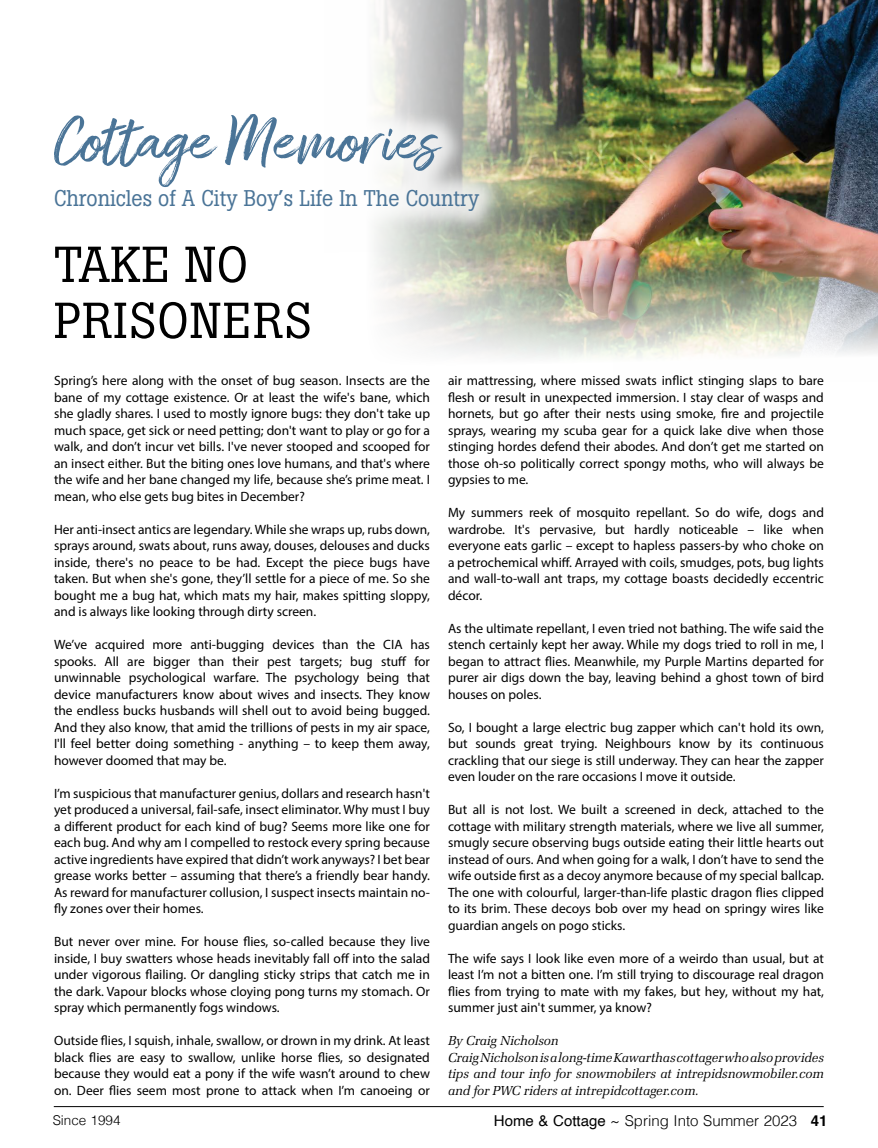
<style>
.page{position:relative;width:878px;height:1148px;background:#fff}
.page>*{position:absolute;margin:0;border:0;box-sizing:border-box;transform-origin:0 0}
.t1{font:66px "Amithen";color:#4a7497}
.t2{font:49.95px/55.9px "Boton";letter-spacing:.02em;color:#000}
.t3{font:22.5px "Boton";color:#4a7497;scale:.95 1}
.t4{font:300 15px "Helvetica";color:#000}
.t5{font:13.5px/16.5px "Myriad Pro";color:#000;text-align:justify}
.t6{font:italic 13.5px/16.5px "Latino URW";letter-spacing:-.01em;color:#000}
.t7{font:300 13.5px "Helvetica";color:#000}
.s1{font-weight:400}
.s2{font-weight:700}
</style>
<div class="page">
<hr style="left:54px;top:1106px;width:769px;height:1px;background:#000">
<img style="left:374px;top:0;width:504px;height:358px">
<div style="left:28px;top:89px;width:476px;height:146px;background:#fff;opacity:.75"></div>
<h1 class="t1" style="left:54px;top:101px;width:385px">Cottage Memories</h1>
<h3 class="t3" style="left:54px;top:184px;width:449px">Chronicles of A City Boy’s Life In The Country</h3>
<h2 class="t2" style="left:54px;top:236px;width:259px">TAKE NO<br>PRISONERS</h2>
<p class="t5" style="left:54px;top:372px;width:377px">Spring’s here along with the onset of bug season. Insects are the bane of my cottage existence. Or at least the wife's bane, which she gladly shares. I used to mostly ignore bugs: they don't take up much space, get sick or need petting; don't want to play or go for a walk, and don’t incur vet bills. I've never stooped and scooped for an insect either. But the biting ones love humans, and that's where the wife and her bane changed my life, because she’s prime meat. I mean, who else gets bug bites in December?</p>
<p class="t5" style="left:54px;top:521px;width:377px">Her anti-insect antics are legendary. While she wraps up, rubs down, sprays around, swats about, runs away, douses, delouses and ducks inside, there's no peace to be had. Except the piece bugs have taken. But when she's gone, they’ll settle for a piece of me. So she bought me a bug hat, which mats my hair, makes spitting sloppy, and is always like looking through dirty screen.</p>
<p class="t5" style="left:54px;top:636px;width:377px">We’ve acquired more anti-bugging devices than the CIA has spooks. All are bigger than their pest targets; bug stuff for unwinnable psychological warfare. The psychology being that device manufacturers know about wives and insects. They know the endless bucks husbands will shell out to avoid being bugged.<br>And they also know, that amid the trillions of pests in my air space, I'll feel better doing something - anything – to keep them away, however doomed that may be.</p>
<p class="t5" style="left:54px;top:785px;width:377px">I’m suspicious that manufacturer genius, dollars and research hasn't yet produced a universal, fail-safe, insect eliminator. Why must I buy a different product for each kind of bug? Seems more like one for each bug. And why am I compelled to restock every spring because active ingredients have expired that didn’t work anyways? I bet bear grease works better – assuming that there’s a friendly bear handy.<br>As reward for manufacturer collusion, I suspect insects maintain no&shy;fly zones over their homes.</p>
<p class="t5" style="left:54px;top:933px;width:377px">But never over mine. For house flies, so-called because they live inside, I buy swatters whose heads inevitably fall off into the salad under vigorous flailing. Or dangling sticky strips that catch me in the dark. Vapour blocks whose cloying pong turns my stomach. Or spray which permanently fogs windows.</p>
<p class="t5" style="left:54px;top:1032px;width:377px">Outside flies, I squish, inhale, swallow, or drown in my drink. At least black flies are easy to swallow, unlike horse flies, so designated because they would eat a pony if the wife wasn’t around to chew on. Deer flies seem most prone to attack when I’m canoeing or</p>
<p class="t5" style="left:448px;top:372px;width:377px">air mattressing, where missed swats inflict stinging slaps to bare flesh or result in unexpected immersion. I stay clear of wasps and hornets, but go after their nests using smoke, fire and projectile sprays, wearing my scuba gear for a quick lake dive when those stinging hordes defend their abodes. And don’t get me started on those oh-so politically correct spongy moths, who will always be gypsies to me.</p>
<p class="t5" style="left:448px;top:504px;width:377px">My summers reek of mosquito repellant. So do wife, dogs and wardrobe. It's pervasive, but hardly noticeable – like when everyone eats garlic – except to hapless passers-by who choke on a petrochemical whiff. Arrayed with coils, smudges, pots, bug lights and wall-to-wall ant traps, my cottage boasts decidedly eccentric décor.</p>
<p class="t5" style="left:448px;top:619px;width:377px">As the ultimate repellant, I even tried not bathing. The wife said the stench certainly kept her away. While my dogs tried to roll in me, I began to attract flies. Meanwhile, my Purple Martins departed for purer air digs down the bay, leaving behind a ghost town of bird houses on poles.</p>
<p class="t5" style="left:448px;top:718px;width:377px">So, I bought a large electric bug zapper which can't hold its own, but sounds great trying. Neighbours know by its continuous crackling that our siege is still underway. They can hear the zapper even louder on the rare occasions I move it outside.</p>
<p class="t5" style="left:448px;top:801px;width:377px">But all is not lost. We built a screened in deck, attached to the cottage with military strength materials, where we live all summer, smugly secure observing bugs outside eating their little hearts out instead of ours. And when going for a walk, I don’t have to send the wife outside first as a decoy anymore because of my special ballcap.<br>The one with colourful, larger-than-life plastic dragon flies clipped to its brim. These decoys bob over my head on springy wires like guardian angels on pogo sticks.</p>
<p class="t5" style="left:448px;top:949px;width:377px">The wife says I look like even more of a weirdo than usual, but at least I’m not a bitten one. I’m still trying to discourage real dragon flies from trying to mate with my fakes, but hey, without my hat, summer just ain't summer, ya know?</p>
<p class="t6" style="left:448px;top:1032px;width:377px">By Craig Nicholson<br>Craig Nicholson is a long-time Kawarthas cottager who also provides tips and tour info for snowmobilers at intrepidsnowmobiler.com and for PWC riders at intrepidcottager.com.</p>
<p class="t7" style="left:53px;top:1108px;width:69px">Since 1994</p>
<p class="t4" style="left:494px;top:1107px;width:335px"><span class="s1">Home &amp; Cottage</span> ~ Spring Into Summer 2023 <span class="s2">41</span></p>
</div>
